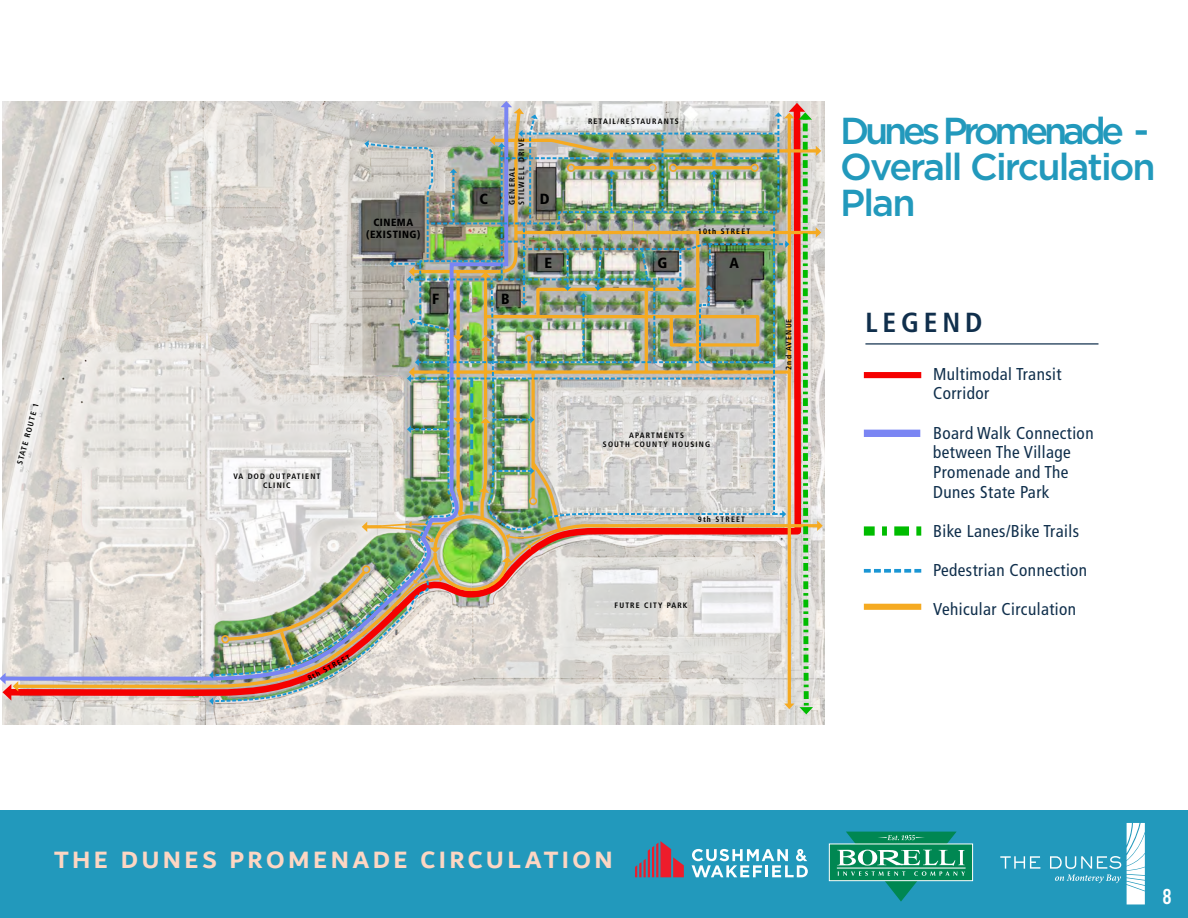
<style>
.page{position:relative;width:1188px;height:918px;background:#fff}
.page>*{position:absolute;margin:0;border:0;box-sizing:border-box;transform-origin:0 0}
.t1{font:500 37.5px/36px "Gotham";letter-spacing:-.055em;color:#2299bc}
.t2{font:700 condensed 27.6px "Frutiger LT Std";letter-spacing:.175em;color:#102f4c}
.t3{font:700 25.5px "Montserrat";letter-spacing:.135em;color:#fdd6c3}
.t4{font:700 25.5px "Dubai";letter-spacing:.135em;color:#fdd6c3}
.t5{font:300 25.5px/30.6px "Freight Sans Pro";color:#2299bc}
.t6{font:22.5px "Alternate Got No 3 D";color:#fff}
.t7{font:condensed 17.1px/19.6px "Frutiger LT Std";letter-spacing:.025em;color:#102f4c}
.t8{font:900 condensed 14.7px "Frutiger LT Std";color:#000}
.t9{font:900 condensed 10.5px/12.6px "Frutiger LT Std";letter-spacing:.05em;color:#000;text-align:center}
.t10{font:700 condensed 7.8px/9.4px "Frutiger LT Std";letter-spacing:.15em;color:#000;text-align:center}
</style>
<div class="page">
<div style="left:0;top:810px;width:1188px;height:108px;background:#2299bc"></div>
<svg style="left:635px;top:841px;width:49px;height:36px"></svg>
<svg style="left:692px;top:849px;width:116px;height:28px"></svg>
<svg style="left:1000px;top:856px;width:40px;height:13px"></svg>
<svg style="left:1050px;top:856px;width:71px;height:13px"></svg>
<svg style="left:1127px;top:823px;width:18px;height:81px"></svg>
<svg style="left:1055px;top:875px;width:66px;height:8px"></svg>
<div style="left:829px;top:844px;width:144px;height:37px;background:#008752"></div>
<div style="left:829px;top:844px;width:144px;height:37px;border:1px solid #fff"></div>
<hr style="left:837px;top:868px;width:129px;height:1px;background:#fff">
<svg style="left:837px;top:832px;width:128px;height:70px"></svg>
<hr style="left:865px;top:343px;width:233px;height:2px;background:#102f4c">
<div style="left:864px;top:372px;width:57px;height:6px;background:#f50000"></div>
<svg style="left:864px;top:569px;width:57px;height:4px"></svg>
<div style="left:864px;top:604px;width:57px;height:6px;background:#f5aa21"></div>
<div style="left:864px;top:430px;width:56px;height:7px;background:#7a85f3"></div>
<svg style="left:864px;top:526px;width:57px;height:10px"></svg>
<img style="left:0;top:101px;width:823px;height:614px">
<p class="t10" style="left:15px;top:463px;width:65px;rotate:-75deg">STATE ROUTE 1</p>
<p class="t9" style="left:366px;top:216px;width:56px">CINEMA (EXISTING)</p>
<p class="t8" style="left:432px;top:290px;width:9px">F</p>
<p class="t10" style="left:233px;top:472px;width:89px">VA DOD OUTPATIENT<br>CLINIC</p>
<p class="t10" style="left:306px;top:675px;width:49px;rotate:-28deg">8th STREET</p>
<p class="t10" style="left:507px;top:205px;width:69px;text-align:left;rotate:-90deg">GENERAL<br>STILWELL DRIVE</p>
<p class="t8" style="left:479px;top:190px;width:10px">C</p>
<p class="t8" style="left:540px;top:190px;width:11px">D</p>
<p class="t8" style="left:501px;top:290px;width:10px">B</p>
<p class="t8" style="left:544px;top:254px;width:9px">E</p>
<p class="t10" style="left:588px;top:117px;width:92px">RETAIL/RESTAURANTS</p>
<p class="t8" style="left:658px;top:254px;width:11px">G</p>
<p class="t10" style="left:698px;top:227px;width:54px">10th STREET</p>
<p class="t8" style="left:730px;top:254px;width:11px">A</p>
<p class="t10" style="left:603px;top:430px;width:109px">APARTMENTS<br>SOUTH COUNTY HOUSING</p>
<p class="t10" style="left:698px;top:515px;width:49px">9th STREET</p>
<p class="t10" style="left:615px;top:600px;width:74px">FUTRE CITY PARK</p>
<p class="t10" style="left:784px;top:370px;width:53px;rotate:-90deg">2nd AVENUE</p>
<h1 class="t1" style="left:840px;top:112px;width:317px">Dunes Promenade -<br>Overall Circulation<br>Plan</h1>
<h3 class="t5" style="left:857px;top:119px;width:203px">OVERALL<br>CIRCULATION PLAN</h3>
<h2 class="t2" style="left:865px;top:306px;width:119px">LEGEND</h2>
<p class="t7" style="left:933px;top:364px;width:130px">Multimodal Transit<br>Corridor</p>
<p class="t7" style="left:933px;top:423px;width:162px">Board Walk Connection between The Village<br>Promenade and The<br>Dunes State Park</p>
<p class="t7" style="left:933px;top:521px;width:147px">Bike Lanes/Bike Trails</p>
<p class="t7" style="left:933px;top:560px;width:156px">Pedestrian Connection</p>
<p class="t7" style="left:933px;top:600px;width:145px">Vehicular Circulation</p>
<h3 class="t4" style="left:54px;top:844px;width:560px">THE DUNES PROMENADE CIRCULATION</h3>
<h3 class="t3" style="left:54px;top:846px;width:640px">THE DUNES PROMENADE CIRCULATION</h3>
<h3 class="t6" style="left:1162px;top:885px;width:11px">8</h3>
</div>
